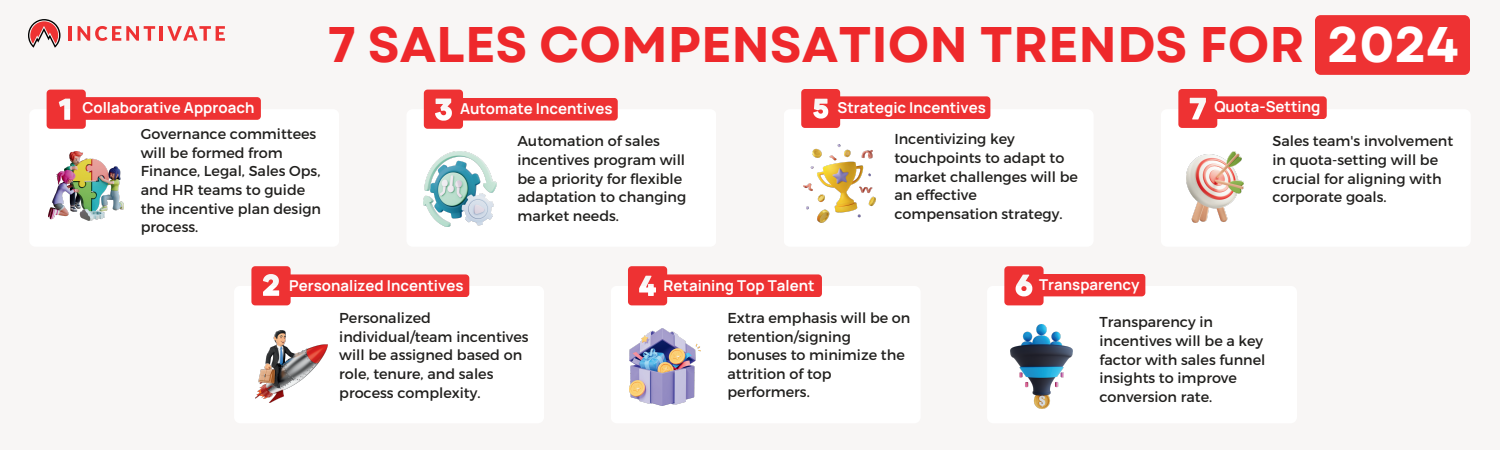
<style>
.page{position:relative;width:1500px;height:450px;background:#f8f6f5}
.page>*{position:absolute;margin:0;border:0;box-sizing:border-box;transform-origin:0 0}
.t1{font:700 50px "Garet";color:#ee282b}
.t2{font:700 15px "Manrope";color:#fff}
.t3{font:14.35px/18.6px "Montserrat";color:#201f1d}
.s1{color:#fff}
</style>
<div class="page">
<div style="left:29px;top:109px;width:310px;height:138px;background:#fff;border-radius:6px"></div>
<img style="left:48px;top:152px;width:75px;height:69px">
<svg style="left:47px;top:90px;width:39px;height:39px"></svg>
<svg style="left:251px;top:266px;width:40px;height:39px"></svg>
<img style="left:424px;top:152px;width:72px;height:74px">
<svg style="left:424px;top:90px;width:39px;height:39px"></svg>
<img style="left:629px;top:328px;width:72px;height:77px">
<svg style="left:628px;top:266px;width:39px;height:39px"></svg>
<svg style="left:801px;top:89px;width:39px;height:39px"></svg>
<img style="left:1010px;top:325px;width:63px;height:83px">
<svg style="left:1004px;top:266px;width:40px;height:39px"></svg>
<img style="left:1187px;top:152px;width:57px;height:70px">
<svg style="left:1178px;top:89px;width:39px;height:39px"></svg>
<div style="left:1315px;top:15px;width:155px;height:60px;background:#ee3233;border-radius:6px"></div>
<hr style="left:68px;top:26px;width:4px;height:15px;background:#ee3233">
<svg style="left:78px;top:26px;width:77px;height:15px"></svg>
<hr style="left:160px;top:26px;width:3px;height:15px;background:#ee3233">
<svg style="left:167px;top:26px;width:58px;height:15px"></svg>
<svg style="left:28px;top:19px;width:32px;height:29px"></svg>
<img style="left:256px;top:331px;width:71px;height:72px">
<div style="left:82px;top:97px;width:179px;height:23px;background:#ee3233;border-radius:4px"></div>
<div style="left:286px;top:274px;width:183px;height:23px;background:#ee3233;border-radius:4px"></div>
<div style="left:460px;top:98px;width:158px;height:23px;background:#ee3233;border-radius:4px"></div>
<div style="left:662px;top:274px;width:160px;height:23px;background:#ee3233;border-radius:4px"></div>
<div style="left:835px;top:96px;width:155px;height:23px;background:#ee3233;border-radius:4px"></div>
<div style="left:1038px;top:274px;width:107px;height:22px;background:#ee3233;border-radius:4px"></div>
<div style="left:1212px;top:96px;width:115px;height:23px;background:#ee3233;border-radius:4px"></div>
<img style="left:803px;top:144px;width:73px;height:78px">
<h1 class="t1" style="left:328px;top:14px;width:1133px">7 SALES COMPENSATION TRENDS FOR <span class="s1">2024</span></h1>
<p class="t2" style="left:82px;top:95px;width:174px">Collaborative Approach</p>
<p class="t3" style="left:141px;top:125px;width:182px">Governance committees will be formed from<br>Finance, Legal, Sales Ops, and HR teams to guide the incentive plan design process.</p>
<p class="t2" style="left:460px;top:96px;width:154px">Automate Incentives</p>
<p class="t3" style="left:517px;top:132px;width:170px">Automation of sales incentives program will be a priority for flexible adaptation to changing market needs.</p>
<p class="t2" style="left:838px;top:95px;width:150px">Strategic Incentives</p>
<p class="t3" style="left:894px;top:130px;width:185px">Incentivizing key touchpoints to adapt to market challenges will be an effective compensation strategy.</p>
<p class="t2" style="left:1214px;top:94px;width:108px">Quota-Setting</p>
<p class="t3" style="left:1272px;top:132px;width:182px">Sales team's involvement in quota-setting will be crucial for aligning with corporate goals.</p>
<p class="t2" style="left:289px;top:273px;width:176px">Personalized Incentives</p>
<p class="t3" style="left:339px;top:309px;width:191px">Personalized individual/team incentives will be assigned based on role, tenure, and sales process complexity.</p>
<p class="t2" style="left:664px;top:273px;width:152px">Retaining Top Talent</p>
<p class="t3" style="left:727px;top:308px;width:185px">Extra emphasis will be on retention/signing bonuses to minimize the attrition of top performers.</p>
<p class="t2" style="left:1039px;top:272px;width:102px">Transparency</p>
<p class="t3" style="left:1099px;top:313px;width:168px">Transparency in incentives will be a key factor with sales funnel insights to improve conversion rate.</p>
</div>
